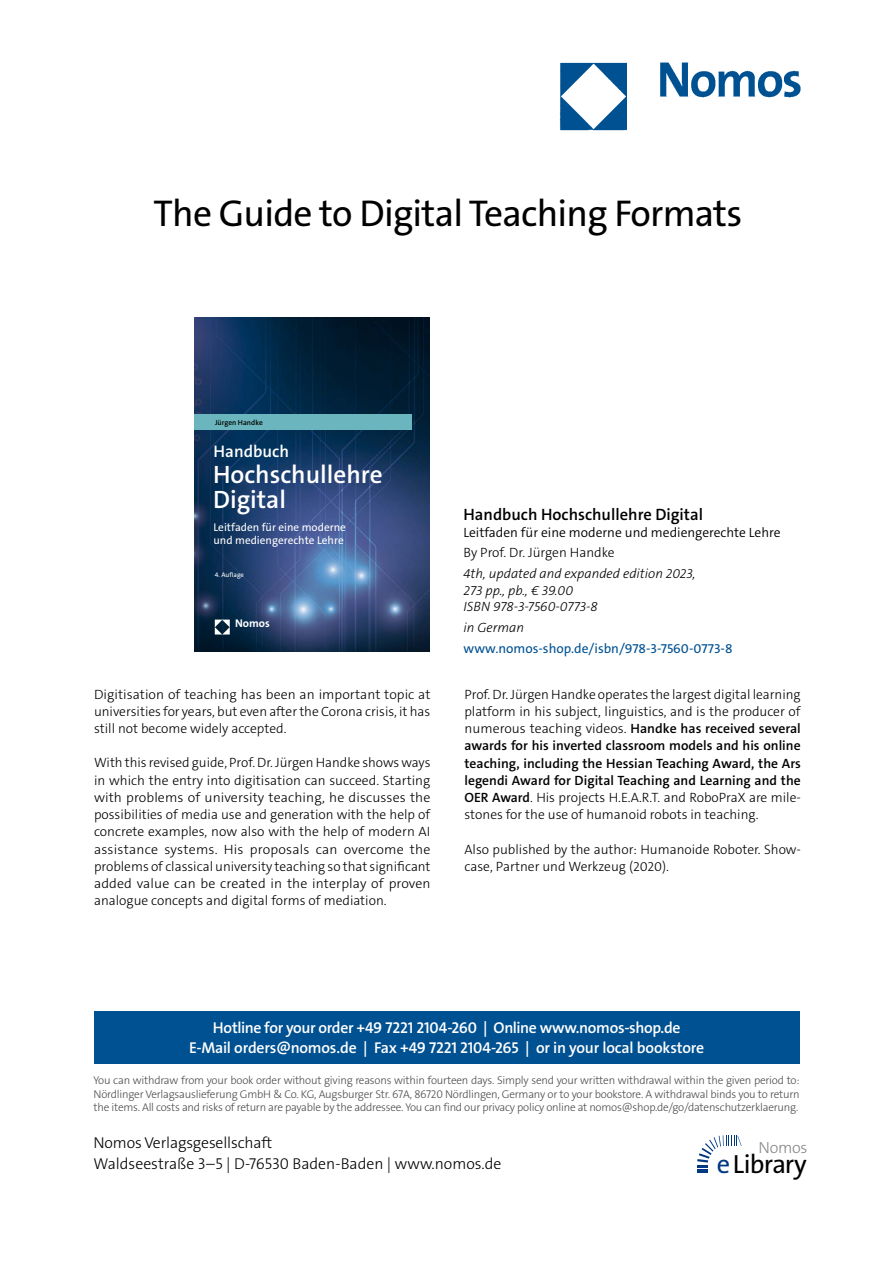
<style>
.page{position:relative;width:893px;height:1263px;background:#fff}
.page>*{position:absolute;margin:0;border:0;box-sizing:border-box;transform-origin:0 0}
.t1{font:37.5px "The Sans Os F";letter-spacing:-.02em;color:#000}
.t2{font:26.4px "The Sans Os F";letter-spacing:-.03em;color:#000}
.t3{font:600 25.2px/25.2px "The Sans C5";color:#fff}
.t4{font:600 16.8px "The Sans C5";color:#fff}
.t5{font:600 16.5px "The Sans C5";color:#000}
.t6{font:300 16.2px "The Sans Os F";letter-spacing:-.02em;color:#87888a}
.t7{font:600 15.75px/21px "The Sans Os F";letter-spacing:-.02em;color:#fff;text-align:center}
.t8{font:300 15.75px/21px "The Sans Os F";color:#000}
.t9{font:300 13.5px/17.2px "The Sans C5";color:#000;text-align:justify}
.t10{font:italic 300 13.5px/16.5px "The Sans C5";color:#000}
.t11{font:300 13.5px "The Sans C5";color:#000}
.t12{font:13.5px "The Sans C5";color:#005192}
.t13{font:300 11.25px/13.5px "The Sans Os F";letter-spacing:-.02em;color:#4b4b4d;text-align:justify}
.t14{font:11.25px/12.3px "The Sans C5";color:#fff}
.t15{font:700 11.25px "The Sans C5";color:#fff}
.t16{font:600 7.35px "The Sans C5";color:#000}
.t17{font:6.75px "The Sans C5";color:#fff}
.s1{font-weight:600}
.s2{color:#003882}
</style>
<div class="page">
<div style="left:94px;top:1011px;width:705px;height:52px;background:#005192"></div>
<svg style="left:697px;top:1135px;width:45px;height:38px"></svg>
<img style="left:559px;top:62px;width:242px;height:69px">
<img style="left:251px;top:318px;width:179px;height:334px">
<svg style="left:194px;top:318px;width:57px;height:334px;background:#103159"></svg>
<div style="left:194px;top:414px;width:218px;height:16px;background:#6bb6be"></div>
<svg style="left:215px;top:620px;width:15px;height:14px"></svg>
<h1 class="t1" style="left:154px;top:199px;width:590px">The Guide to Digital Teaching Formats</h1>
<p class="t16" style="left:215px;top:418px;width:49px">Jürgen Handke</p>
<p class="t4" style="left:214px;top:441px;width:77px">Handbuch</p>
<h3 class="t3" style="left:213px;top:462px;width:171px">Hochschullehre<br>Digital</h3>
<p class="t14" style="left:213px;top:521px;width:134px">Leitfaden für eine moderne und mediengerechte Lehre</p>
<p class="t17" style="left:215px;top:570px;width:31px">4. AufIage</p>
<p class="t15" style="left:235px;top:616px;width:36px">Nomos</p>
<p class="t9" style="left:94px;top:685px;width:338px">Digitisation of teaching has been an important topic at universities for years, but even after the Corona crisis, it has still not become widely accepted.</p>
<p class="t9" style="left:94px;top:754px;width:338px">With this revised guide, Prof. Dr. Jürgen Handke shows ways in which the entry into digitisation can succeed. Starting with problems of university teaching, he discusses the possibilities of media use and generation with the help of concrete examples, now also with the help of modern AI assistance systems. His proposals can overcome the problems of classical university teaching so that significant added value can be created in the interplay of proven analogue concepts and digital forms of mediation.</p>
<p class="t5" style="left:463px;top:504px;width:241px">Handbuch Hochschullehre Digital</p>
<p class="t11" style="left:463px;top:523px;width:318px">Leitfaden für eine moderne und mediengerechte Lehre</p>
<p class="t9" style="left:463px;top:544px;width:153px">By Prof. Dr. Jürgen Handke</p>
<p class="t10" style="left:463px;top:565px;width:234px">4th, updated and expanded edition 2023,<br>273 pp., pb., € 39.00<br>ISBN 978-3-7560-0773-8</p>
<p class="t10" style="left:463px;top:619px;width:62px">in German</p>
<p class="t12" style="left:463px;top:639px;width:271px">www.nomos-shop.de/isbn/978-3-7560-0773-8</p>
<p class="t9" style="left:464px;top:685px;width:338px">Prof. Dr. Jürgen Handke operates the largest digital learning platform in his subject, linguistics, and is the producer of numerous teaching videos. <span class="s1">Handke has received several awards for his inverted classroom models and his online teaching, including the Hessian Teaching Award, the Ars legendi Award for Digital Teaching and Learning and the OER Award</span>. His projects H.E.A.R.T. and RoboPraX are mile&shy;stones for the use of humanoid robots in teaching.</p>
<p class="t9" style="left:464px;top:840px;width:338px">Also published by the author: Humanoide Roboter. Show&shy;case, Partner und Werkzeug (2020).</p>
<p class="t7" style="left:189px;top:1017px;width:517px">Hotline for your order +49 7221 2104-260 | Online www.nomos-shop.de<br>E-Mail orders@nomos.de | Fax +49 7221 2104-265 | or in your local bookstore</p>
<p class="t13" style="left:94px;top:1074px;width:708px">You can withdraw from your book order without giving reasons within fourteen days. Simply send your written withdrawal within the given period to:<br>Nördlinger Verlagsauslieferung GmbH &amp; Co. KG, Augsburger Str. 67A, 86720 Nördlingen, Germany or to your bookstore. A withdrawal binds you to return the items. All costs and risks of return are payable by the addressee. You can find our privacy policy online at nomos@shop.de/go/datenschutzerklaerung.</p>
<p class="t8" style="left:94px;top:1133px;width:409px">Nomos Verlagsgesellschaft<br>Waldseestraße 3–5 | D-76530 Baden-Baden | www.nomos.de</p>
<p class="t6" style="left:758px;top:1137px;width:51px">Nomos</p>
<h2 class="t2" style="left:717px;top:1153px;width:91px"><span class="s2">e</span>Library</h2>
</div>
